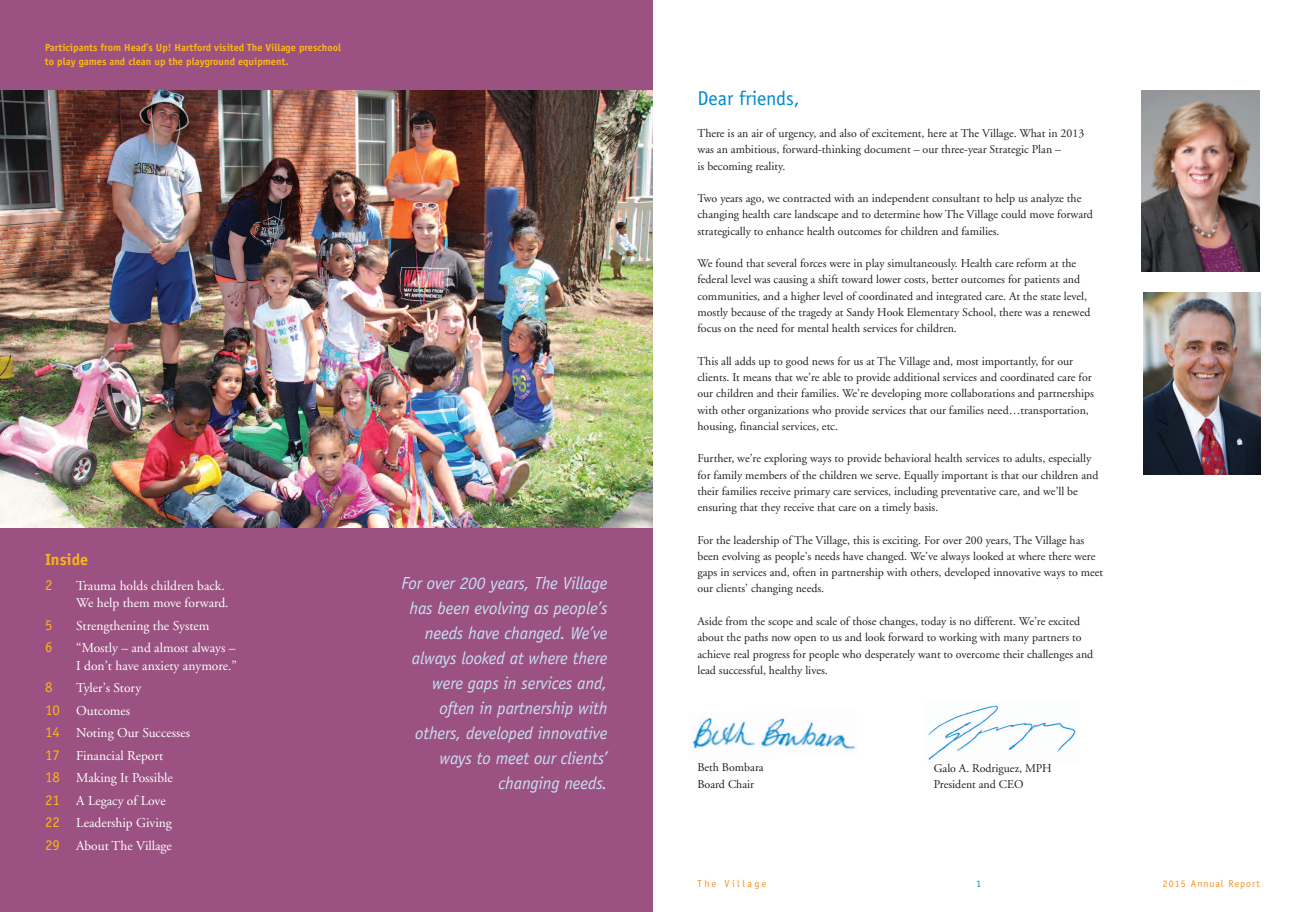
<style>
.page{position:relative;width:1305px;height:912px;background:#fff}
.page>*{position:absolute;margin:0;border:0;box-sizing:border-box;transform-origin:0 0}
.t1{font:20px "Officina Sans";color:#0089cf}
.t2{font:italic 17.5px/25px "Officina Sans";letter-spacing:-.01em;color:#c8def2;text-align:right}
.t3{font:700 16.25px "Officina Sans";color:#fcb615}
.t4{font:14.88px "Officina Sans";color:#fcb615}
.t5{font:13.5px/22.5px "Adobe Garamond";color:#fff}
.t6{font:11.88px/16.2px "Adobe Garamond";color:#231f20}
.t7{font:700 10.25px/13.8px "Officina Sans";color:#fcb615}
.t8{font:10px "Officina Sans";letter-spacing:.1em;color:#f6911e}
.t9{font:10px "Officina Sans";letter-spacing:.25em;color:#f6911e}
.t10{font:10px "Officina Sans";color:#0089cf}
.s1{font-family:"Officina Sans";font-size:14.88px;color:#fcb615}
</style>
<div class="page">
<div style="left:0;top:0;width:653px;height:911px;background:#9b5282"></div>
<img style="left:0;top:90px;width:653px;height:437px">
<img style="left:1142px;top:90px;width:118px;height:181px">
<img style="left:1143px;top:292px;width:117px;height:182px">
<img style="left:928px;top:705px;width:148px;height:55px">
<img style="left:692px;top:717px;width:164px;height:32px">
<p class="t7" style="left:45px;top:41px;width:298px">Participants from Head’s Up! Hartford visited The Village preschool to play games and clean up the playground equipment.</p>
<h3 class="t3" style="left:45px;top:553px;width:45px">Inside</h3>
<p class="t4" style="left:45px;top:579px;width:9px">2</p>
<p class="t5" style="left:76px;top:577px;width:154px;line-height:17.5px">Trauma holds children back.<br>We help them move forward.</p>
<p class="t4" style="left:45px;top:619px;width:9px">5</p>
<p class="t5" style="left:76px;top:615px;width:135px">Strengthening the System</p>
<p class="t4" style="left:45px;top:641px;width:9px">6</p>
<p class="t5" style="left:76px;top:640px;width:162px;line-height:17.5px">“Mostly – and almost always –<br>I don’t have anxiety anymore.”</p>
<p class="t4" style="left:45px;top:681px;width:9px">8</p>
<p class="t5" style="left:45px;top:677px;width:147px;text-indent:31px">Tyler’s Story<br><span class="s1">10</span> Outcomes<br><span class="s1">14</span> Noting Our Successes<br><span class="s1">17</span> Financial Report<br><span class="s1">18</span> Making It Possible<br><span class="s1">21</span> A Legacy of Love<br><span class="s1">22</span> Leadership Giving<br><span class="s1">29</span> About The Village</p>
<p class="t2" style="left:401px;top:571px;width:208px">For over 200 years, The Village has been evolving as people’s needs have changed. We’ve always looked at where there were gaps in services and, often in partnership with others, developed innovative ways to meet our clients’ changing needs.</p>
<h1 class="t1" style="left:698px;top:90px;width:104px">Dear friends,</h1>
<p class="t6" style="left:697px;top:126px;width:388px">There is an air of urgency, and also of excitement, here at The Village. What in 2013 was an ambitious, forward-thinking document – our three-year Strategic Plan –<br>is becoming reality.</p>
<p class="t6" style="left:697px;top:191px;width:397px">Two years ago, we contracted with an independent consultant to help us analyze the changing health care landscape and to determine how The Village could move forward strategically to enhance health outcomes for children and families.</p>
<p class="t6" style="left:697px;top:256px;width:394px">We found that several forces were in play simultaneously. Health care reform at the federal level was causing a shift toward lower costs, better outcomes for patients and communities, and a higher level of coordinated and integrated care. At the state level, mostly because of the tragedy at Sandy Hook Elementary School, there was a renewed focus on the need for mental health services for children.</p>
<p class="t6" style="left:697px;top:354px;width:398px">This all adds up to good news for us at The Village and, most importantly, for our clients. It means that we’re able to provide additional services and coordinated care for our children and their families. We’re developing more collaborations and partnerships with other organizations who provide services that our families need…transportation, housing, financial services, etc.</p>
<p class="t6" style="left:697px;top:451px;width:402px">Further, we’re exploring ways to provide behavioral health services to adults, especially for family members of the children we serve. Equally important is that our children and their families receive primary care services, including preventative care, and we’ll be ensuring that they receive that care on a timely basis.</p>
<p class="t6" style="left:697px;top:532px;width:407px">For the leadership of The Village, this is exciting. For over 200 years, The Village has been evolving as people’s needs have changed. We’ve always looked at where there were gaps in services and, often in partnership with others, developed innovative ways to meet our clients’ changing needs.</p>
<p class="t6" style="left:697px;top:614px;width:397px">Aside from the scope and scale of those changes, today is no different. We’re excited about the paths now open to us and look forward to working with many partners to achieve real progress for people who desperately want to overcome their challenges and lead successful, healthy lives.</p>
<p class="t6" style="left:697px;top:760px;width:68px">Beth Bombara<br>Board Chair</p>
<p class="t6" style="left:934px;top:761px;width:120px">Galo A. Rodriguez, MPH<br>President and CEO</p>
<p class="t9" style="left:698px;top:879px;width:71px">The Village</p>
<p class="t10" style="left:976px;top:879px;width:6px">1</p>
<p class="t8" style="left:1163px;top:879px;width:99px">2015 Annual Report</p>
</div>
